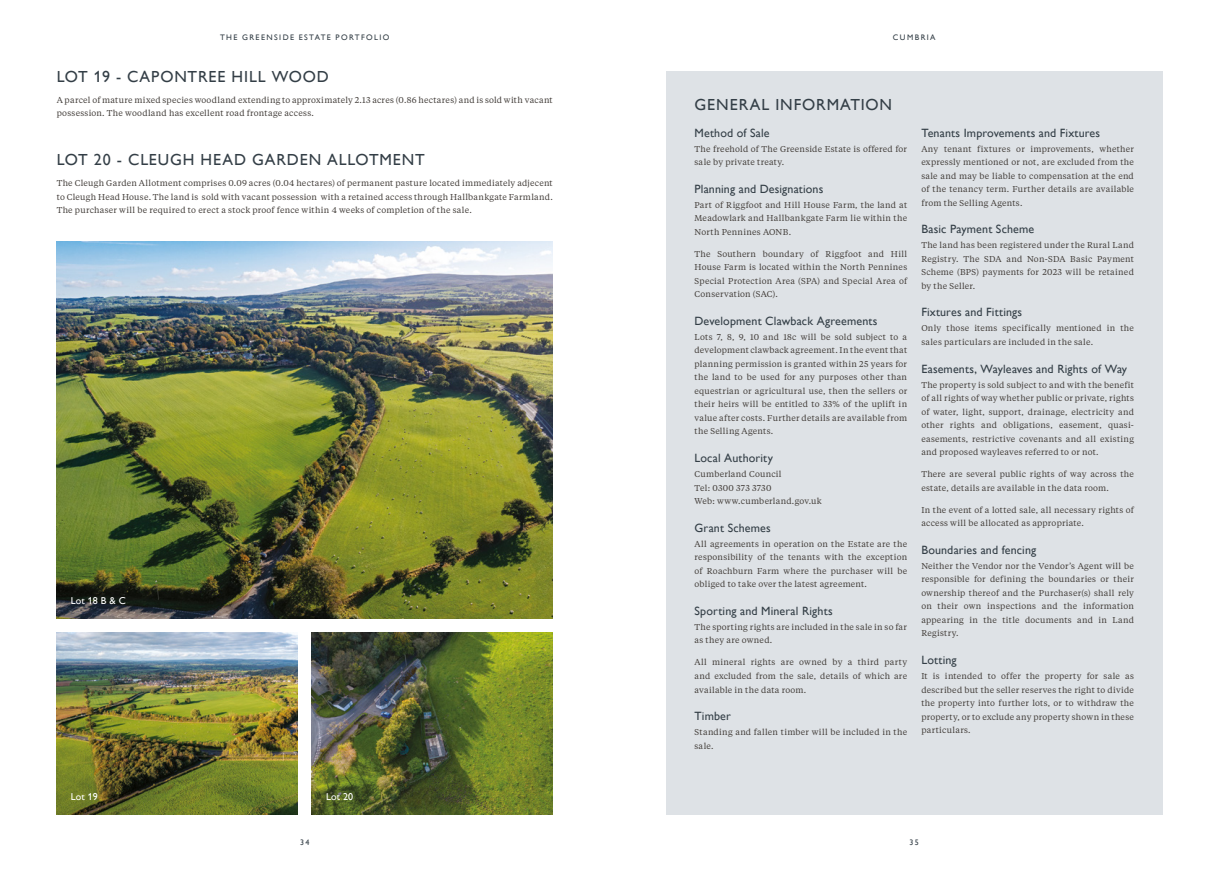
<style>
.page{position:relative;width:1219px;height:871px;background:#fff}
.page>*{position:absolute;margin:0;border:0;box-sizing:border-box;transform-origin:0 0}
.t1{font:16px "Gill Alt One";letter-spacing:.055em;color:#333e46}
.t2{font:12px "Gill Alt One";letter-spacing:.01em;color:#333e46}
.t3{font:10px "Gill Alt One";letter-spacing:.015em;color:#fff}
.t4{font:8.5px/13.5px "Tiempos Text";letter-spacing:.03em;color:#443f3b;text-align:justify}
.t5{font:8px "Gill Alt One";letter-spacing:.175em;color:#333e46}
</style>
<div class="page">
<div style="left:666px;top:71px;width:496px;height:743px;background:#dee2e6"></div>
<img style="left:57px;top:632px;width:241px;height:182px">
<img style="left:312px;top:632px;width:241px;height:182px">
<img style="left:57px;top:241px;width:496px;height:377px">
<p class="t5" style="left:220px;top:32px;width:171px">THE GREENSIDE ESTATE PORTFOLIO</p>
<p class="t5" style="left:893px;top:32px;width:44px">CUMBRIA</p>
<h1 class="t1" style="left:57px;top:67px;width:274px">LOT 19 - CAPONTREE HILL WOOD</h1>
<p class="t4" style="left:57px;top:92px;width:498px">A parcel of mature mixed species woodland extending to approximately 2.13 acres (0.86 hectares) and is sold with vacant possession. The woodland has excellent road frontage access.</p>
<h1 class="t1" style="left:57px;top:151px;width:370px">LOT 20 - CLEUGH HEAD GARDEN ALLOTMENT</h1>
<p class="t4" style="left:57px;top:176px;width:498px">The Cleugh Garden Allotment comprises 0.09 acres (0.04 hectares) of permanent pasture located immediately adjecent to Cleugh Head House. The land is sold with vacant possession with a retained access through Hallbankgate Farmland.<br>The purchaser will be required to erect a stock proof fence within 4 weeks of completion of the sale.</p>
<p class="t3" style="left:71px;top:595px;width:56px">Lot 18 B &amp; C</p>
<p class="t3" style="left:71px;top:790px;width:28px">Lot 19</p>
<p class="t3" style="left:326px;top:790px;width:29px">Lot 20</p>
<h1 class="t1" style="left:694px;top:96px;width:199px">GENERAL INFORMATION</h1>
<h2 class="t2" style="left:694px;top:126px;width:77px">Method of Sale</h2>
<p class="t4" style="left:694px;top:141px;width:214px">The freehold of The Greenside Estate is offered for sale by private treaty.</p>
<h2 class="t2" style="left:694px;top:182px;width:130px">Planning and Designations</h2>
<p class="t4" style="left:694px;top:197px;width:214px">Part of Riggfoot and Hill House Farm, the land at Meadowlark and Hallbankgate Farm lie within the North Pennines AONB.</p>
<p class="t4" style="left:694px;top:246px;width:214px">The Southern boundary of Riggfoot and Hill House Farm is located within the North Pennines Special Protection Area (SPA) and Special Area of Conservation (SAC).</p>
<h2 class="t2" style="left:694px;top:314px;width:184px">Development Clawback Agreements</h2>
<p class="t4" style="left:694px;top:329px;width:214px">Lots 7, 8, 9, 10 and 18c will be sold subject to a development clawback agreement. In the event that planning permission is granted within 25 years for the land to be used for any purposes other than equestrian or agricultural use, then the sellers or their heirs will be entitled to 33% of the uplift in value after costs. Further details are available from the Selling Agents.</p>
<h2 class="t2" style="left:694px;top:451px;width:80px">Local Authority</h2>
<p class="t4" style="left:694px;top:467px;width:129px;text-align:left">Cumberland Council<br>Tel: 0300 373 3730<br>Web: www.cumberland.gov.uk</p>
<h2 class="t2" style="left:694px;top:520px;width:78px">Grant Schemes</h2>
<p class="t4" style="left:694px;top:536px;width:214px">All agreements in operation on the Estate are the responsibility of the tenants with the exception of Roachburn Farm where the purchaser will be obliged to take over the latest agreement.</p>
<h2 class="t2" style="left:694px;top:603px;width:140px">Sporting and Mineral Rights</h2>
<p class="t4" style="left:694px;top:619px;width:214px">The sporting rights are included in the sale in so far as they are owned.</p>
<p class="t4" style="left:694px;top:655px;width:214px">All mineral rights are owned by a third party and excluded from the sale, details of which are available in the data room.</p>
<h2 class="t2" style="left:694px;top:709px;width:38px">Timber</h2>
<p class="t4" style="left:694px;top:724px;width:214px">Standing and fallen timber will be included in the sale.</p>
<h2 class="t2" style="left:921px;top:126px;width:180px">Tenants Improvements and Fixtures</h2>
<p class="t4" style="left:921px;top:141px;width:214px">Any tenant fixtures or improvements, whether expressly mentioned or not, are excluded from the sale and may be liable to compensation at the end of the tenancy term. Further details are available from the Selling Agents.</p>
<h2 class="t2" style="left:921px;top:222px;width:114px">Basic Payment Scheme</h2>
<p class="t4" style="left:921px;top:238px;width:214px">The land has been registered under the Rural Land Registry. The SDA and Non-SDA Basic Payment Scheme (BPS) payments for 2023 will be retained by the Seller.</p>
<h2 class="t2" style="left:921px;top:305px;width:102px">Fixtures and Fittings</h2>
<p class="t4" style="left:921px;top:321px;width:214px">Only those items specifically mentioned in the sales particulars are included in the sale.</p>
<h2 class="t2" style="left:921px;top:361px;width:207px">Easements, Wayleaves and Rights of Way</h2>
<p class="t4" style="left:921px;top:377px;width:214px">The property is sold subject to and with the benefit of all rights of way whether public or private, rights of water, light, support, drainage, electricity and other rights and obligations, easement, quasi&shy;easements, restrictive covenants and all existing and proposed wayleaves referred to or not.</p>
<p class="t4" style="left:921px;top:467px;width:214px">There are several public rights of way across the estate, details are available in the data room.</p>
<p class="t4" style="left:921px;top:502px;width:214px">In the event of a lotted sale, all necessary rights of access will be allocated as appropriate.</p>
<h2 class="t2" style="left:921px;top:542px;width:116px">Boundaries and fencing</h2>
<p class="t4" style="left:921px;top:558px;width:214px">Neither the Vendor nor the Vendor’s Agent will be responsible for defining the boundaries or their ownership thereof and the Purchaser(s) shall rely on their own inspections and the information appearing in the title documents and in Land Registry.</p>
<h2 class="t2" style="left:921px;top:652px;width:37px">Lotting</h2>
<p class="t4" style="left:921px;top:668px;width:214px">It is intended to offer the property for sale as described but the seller reserves the right to divide the property into further lots, or to withdraw the property, or to exclude any property shown in these particulars.</p>
<p class="t5" style="left:300px;top:837px;width:11px">34</p>
<p class="t5" style="left:910px;top:837px;width:11px">35</p>
</div>
